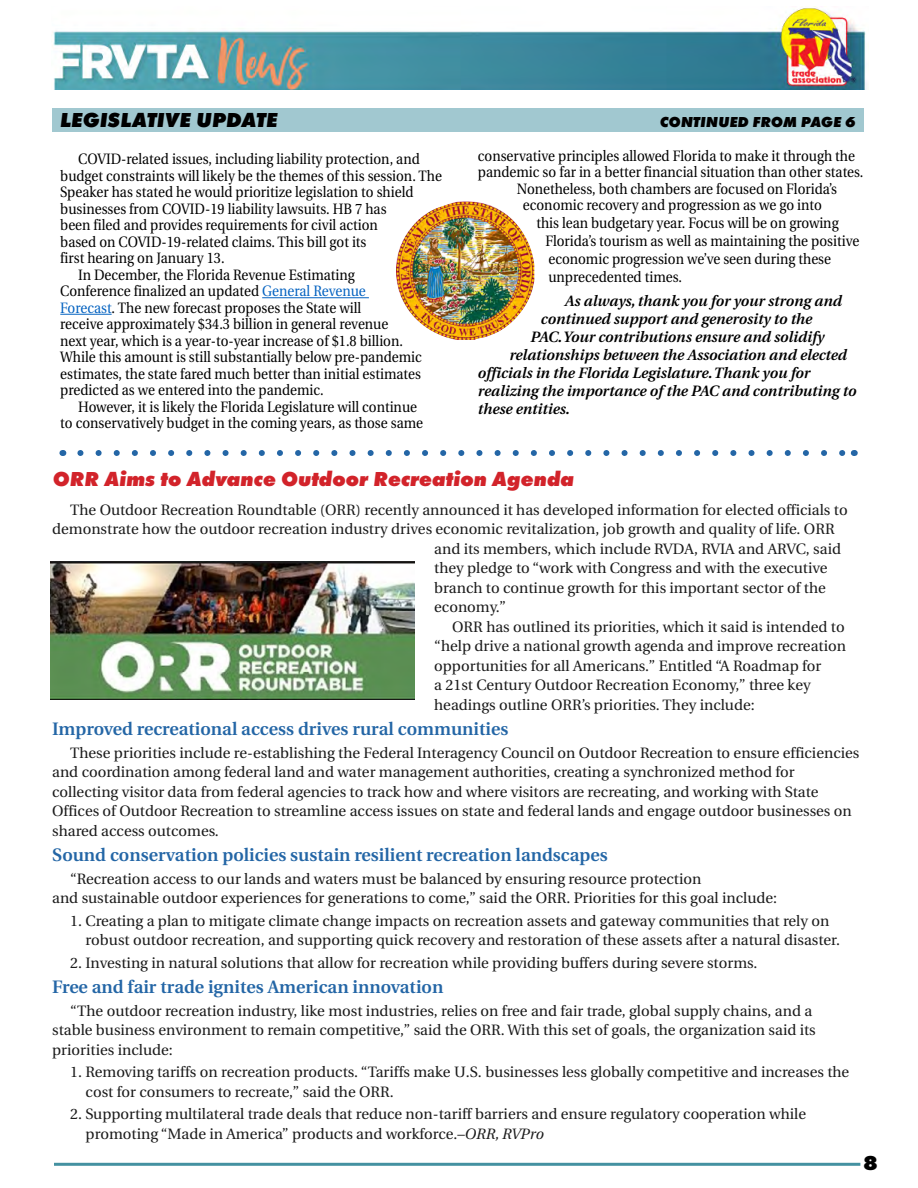
<style>
.page{position:relative;width:918px;height:1188px;background:#fff}
.page>*{position:absolute;margin:0;border:0;box-sizing:border-box;transform-origin:0 0}
.t1{font:italic 800 21px "Futura T";color:#d2232a}
.t2{font:italic 800 21px "Futura T";color:#000}
.t3{font:800 21px "Futura T";color:#000}
.t4{font:600 18px "Utopia";color:#2466a6}
.t5{font:15px/19.5px "Utopia";color:#1b1b1b}
.t6{font:15px/18px "Utopia";color:#000;scale:.9 1}
.t7{font:italic 600 15px "Utopia";color:#000}
.t8{font:italic 800 15px "Futura T";color:#000}
.s1{color:#0563c1}
.s2{font-style:italic}
</style>
<div class="page">
<img style="left:53px;top:8px;width:814px;height:82px">
<hr style="left:54px;top:1163px;width:806px;height:3px;background:#4491a1">
<hr style="left:262px;top:297px;width:107px;height:1px;background:#0563c1">
<hr style="left:60px;top:314px;width:52px;height:1px;background:#0563c1">
<svg style="left:80px;top:450px;width:765px;height:6px"></svg>
<img style="left:396px;top:202px;width:138px;height:138px">
<div style="left:52px;top:108px;width:812px;height:23px;background:#a1c8d0"></div>
<img style="left:50px;top:562px;width:365px;height:138px">
<h1 class="t2" style="left:59px;top:107px;width:219px">LEGISLATIVE UPDATE</h1>
<p class="t8" style="left:659px;top:113px;width:197px">CONTINUED FROM PAGE 6</p>
<p class="t6" style="left:78px;top:150px;width:381px">COVID-related issues, including liability protection, and</p>
<p class="t6" style="left:60px;top:167px;width:426px">budget constraints will likely be the themes of this session. The</p>
<p class="t6" style="left:60px;top:183px;width:394px">Speaker has stated he would prioritize legislation to shield</p>
<p class="t6" style="left:60px;top:200px;width:364px">businesses from COVID-19 liability lawsuits. HB 7 has</p>
<p class="t6" style="left:60px;top:216px;width:354px">been filed and provides requirements for civil action</p>
<p class="t6" style="left:60px;top:233px;width:342px">based on COVID-19-related claims. This bill got its</p>
<p class="t6" style="left:60px;top:249px;width:184px">first hearing on January 13.</p>
<p class="t6" style="left:78px;top:266px;width:309px">In December, the Florida Revenue Estimating</p>
<p class="t6" style="left:60px;top:282px;width:341px">Conference finalized an updated <span class="s1">General Revenue</span></p>
<p class="t6" style="left:60px;top:299px;width:336px"><span class="s1">Forecast</span>. The new forecast proposes the State will</p>
<p class="t6" style="left:60px;top:315px;width:366px">receive approximately $34.3 billion in general revenue</p>
<p class="t6" style="left:60px;top:332px;width:382px">next year, which is a year-to-year increase of $1.8 billion.</p>
<p class="t6" style="left:60px;top:348px;width:403px">While this amount is still substantially below pre-pandemic</p>
<p class="t6" style="left:60px;top:365px;width:402px">estimates, the state fared much better than initial estimates</p>
<p class="t6" style="left:60px;top:381px;width:294px">predicted as we entered into the pandemic.</p>
<p class="t6" style="left:78px;top:398px;width:378px">However, it is likely the Florida Legislature will continue</p>
<p class="t6" style="left:60px;top:414px;width:405px">to conservatively budget in the coming years, as those same</p>
<p class="t6" style="left:478px;top:147px;width:421px">conservative principles allowed Florida to make it through the</p>
<p class="t6" style="left:478px;top:163px;width:430px">pandemic so far in a better financial situation than other states.</p>
<p class="t6" style="left:517px;top:180px;width:357px">Nonetheless, both chambers are focused on Florida’s</p>
<p class="t6" style="left:523px;top:196px;width:334px">economic recovery and progression as we go into</p>
<p class="t6" style="left:545px;top:214px;width:350px;text-indent:-9px">this lean budgetary year. Focus will be on growing Florida’s tourism as well as maintaining the positive economic progression we’ve seen during these unprecedented times.</p>
<p class="t7" style="left:565px;top:293px;width:279px">As always, thank you for your strong and</p>
<p class="t7" style="left:541px;top:311px;width:273px">continued support and generosity to the</p>
<p class="t7" style="left:530px;top:329px;width:296px">PAC. Your contributions ensure and solidify</p>
<p class="t7" style="left:509px;top:347px;width:339px">relationships between the Association and elected</p>
<p class="t7" style="left:478px;top:365px;width:334px">officials in the Florida Legislature. Thank you for</p>
<p class="t7" style="left:478px;top:383px;width:380px">realizing the importance of the PAC and contributing to</p>
<p class="t7" style="left:478px;top:401px;width:94px">these entities.</p>
<h1 class="t1" style="left:52px;top:466px;width:523px">ORR Aims to Advance Outdoor Recreation Agenda</h1>
<p class="t5" style="left:70px;top:500px;width:779px">The Outdoor Recreation Roundtable (ORR) recently announced it has developed information for elected officials to</p>
<p class="t5" style="left:52px;top:520px;width:784px">demonstrate how the outdoor recreation industry drives economic revitalization, job growth and quality of life. ORR</p>
<p class="t5" style="left:434px;top:539px;width:408px">and its members, which include RVDA, RVIA and ARVC, said</p>
<p class="t5" style="left:434px;top:559px;width:395px">they pledge to “work with Congress and with the executive</p>
<p class="t5" style="left:434px;top:578px;width:393px">branch to continue growth for this important sector of the</p>
<p class="t5" style="left:434px;top:598px;width:73px">economy.”</p>
<p class="t5" style="left:452px;top:617px;width:394px">ORR has outlined its priorities, which it said is intended to</p>
<p class="t5" style="left:434px;top:637px;width:413px">“help drive a national growth agenda and improve recreation</p>
<p class="t5" style="left:434px;top:656px;width:389px">opportunities for all Americans.” Entitled “A Roadmap for</p>
<p class="t5" style="left:434px;top:676px;width:378px">a 21st Century Outdoor Recreation Economy,” three key</p>
<p class="t5" style="left:434px;top:695px;width:322px">headings outline ORR’s priorities. They include:</p>
<p class="t4" style="left:52px;top:719px;width:458px">Improved recreational access drives rural communities</p>
<p class="t5" style="left:52px;top:743px;width:809px;text-indent:18px">These priorities include re-establishing the Federal Interagency Council on Outdoor Recreation to ensure efficiencies and coordination among federal land and water management authorities, creating a synchronized method for collecting visitor data from federal agencies to track how and where visitors are recreating, and working with State Offices of Outdoor Recreation to streamline access issues on state and federal lands and engage outdoor businesses on shared access outcomes.</p>
<p class="t4" style="left:52px;top:845px;width:557px">Sound conservation policies sustain resilient recreation landscapes</p>
<p class="t5" style="left:52px;top:869px;width:726px;text-indent:18px">“Recreation access to our lands and waters must be balanced by ensuring resource protection<br>and sustainable outdoor experiences for generations to come,” said the ORR. Priorities for this goal include:</p>
<p class="t5" style="left:86px;top:911px;width:756px;text-indent:-15px">1. Creating a plan to mitigate climate change impacts on recreation assets and gateway communities that rely on robust outdoor recreation, and supporting quick recovery and restoration of these assets after a natural disaster.</p>
<p class="t5" style="left:70px;top:953px;width:689px">2. Investing in natural solutions that allow for recreation while providing buffers during severe storms.</p>
<p class="t4" style="left:52px;top:977px;width:393px">Free and fair trade ignites American innovation</p>
<p class="t5" style="left:52px;top:1001px;width:765px;text-indent:18px">“The outdoor recreation industry, like most industries, relies on free and fair trade, global supply chains, and a stable business environment to remain competitive,” said the ORR. With this set of goals, the organization said its priorities include:</p>
<p class="t5" style="left:86px;top:1063px;width:765px;text-indent:-15px">1. Removing tariffs on recreation products. “Tariffs make U.S. businesses less globally competitive and increases the cost for consumers to recreate,” said the ORR.</p>
<p class="t5" style="left:86px;top:1105px;width:722px;text-indent:-15px">2. Supporting multilateral trade deals that reduce non-tariff barriers and ensure regulatory cooperation while promoting “Made in America” products and workforce.–<span class="s2">ORR, RVPro</span></p>
<h1 class="t3" style="left:863px;top:1151px;width:16px">8</h1>
</div>
